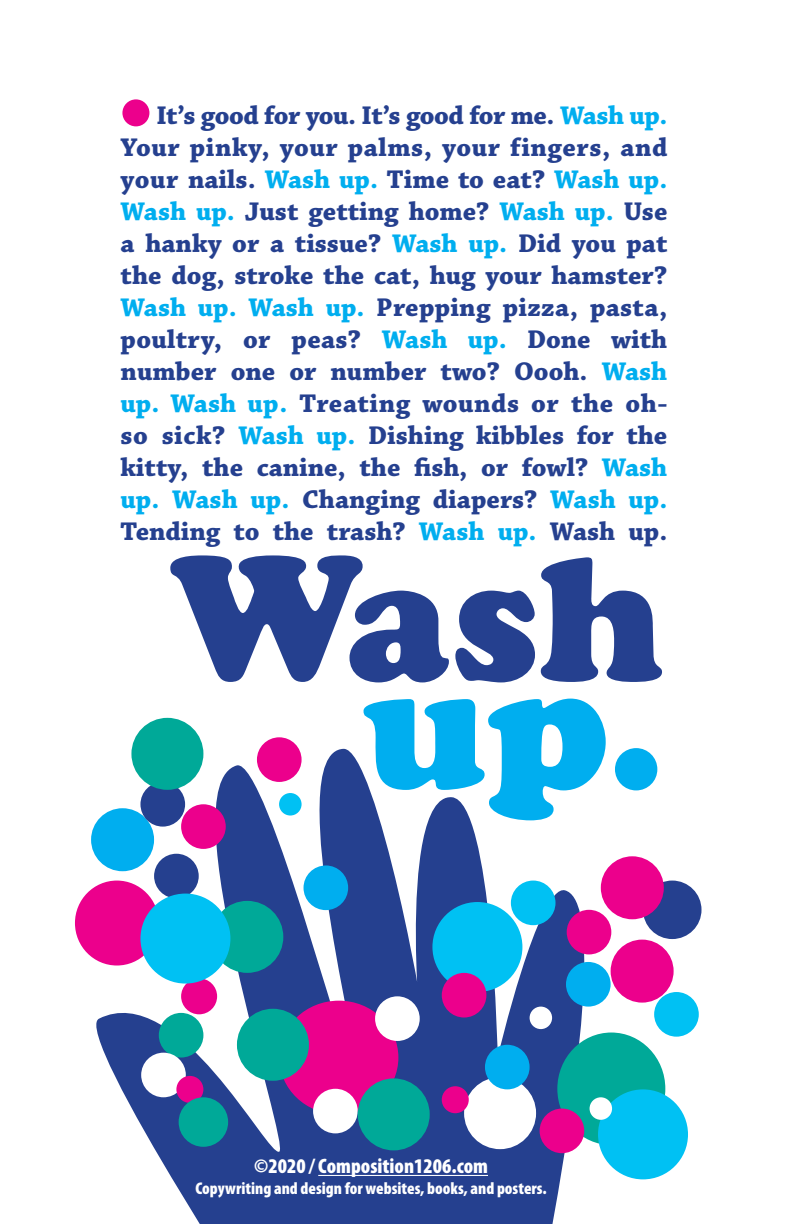
<style>
.page{position:relative;width:792px;height:1224px;background:#fff}
.page>*{position:absolute;margin:0;border:0;box-sizing:border-box;transform-origin:0 0}
.t1{font:175px "Cooper Black Std";color:#25408f}
.t2{font:175px "Cooper Black Std";color:#00aeef}
.t3{font:700 27px/32px "Chaparral Pro";color:#25408f;text-align:justify}
.t4{font:900 condensed 21px "Myriad Pro";color:#fff}
.t5{font:900 condensed 17px "Myriad Pro";color:#fff}
.s1{font-size:71px;color:#ec008c}
.s2{color:#00aeef}
</style>
<div class="page">
<svg style="left:75px;top:748px;width:550px;height:476px;fill:#25408f"></svg>
<div style="left:96px;top:813px;width:54px;height:54px;background:#00aeef;border-radius:50%"></div>
<div style="left:91px;top:808px;width:63px;height:63px;border:9px solid #00aeef;border-radius:50%"></div>
<div style="left:511px;top:881px;width:45px;height:44px;background:#00c1f3;border-radius:50%"></div>
<div style="left:154px;top:854px;width:45px;height:44px;background:#25408f;border-radius:50%"></div>
<div style="left:211px;top:901px;width:72px;height:72px;background:#00a998;border-radius:50%"></div>
<div style="left:257px;top:737px;width:45px;height:45px;background:#ec008c;border-radius:50%"></div>
<div style="left:304px;top:865px;width:44px;height:45px;background:#00aeef;border-radius:50%"></div>
<div style="left:140px;top:782px;width:45px;height:45px;background:#25408f;border-radius:50%"></div>
<div style="left:557px;top:1033px;width:108px;height:112px;background:#00a998;border-radius:50%"></div>
<div style="left:566px;top:962px;width:45px;height:45px;background:#00aeef;border-radius:50%"></div>
<div style="left:611px;top:940px;width:63px;height:63px;background:#ec008c;border-radius:50%"></div>
<div style="left:464px;top:1077px;width:72px;height:72px;background:#fff;border-radius:50%"></div>
<div style="left:485px;top:1045px;width:45px;height:44px;background:#00aeef;border-radius:50%"></div>
<div style="left:442px;top:1086px;width:27px;height:27px;background:#ec008c;border-radius:50%"></div>
<div style="left:75px;top:881px;width:84px;height:85px;background:#ec008c;border-radius:50%"></div>
<div style="left:279px;top:1001px;width:119px;height:113px;background:#ec008c;border-radius:50%"></div>
<div style="left:159px;top:1013px;width:44px;height:45px;background:#00a998;border-radius:50%"></div>
<div style="left:181px;top:978px;width:36px;height:36px;background:#ec008c;border-radius:50%"></div>
<div style="left:375px;top:996px;width:45px;height:45px;background:#fff;border-radius:50%"></div>
<div style="left:654px;top:992px;width:45px;height:45px;background:#00c1f3;border-radius:50%"></div>
<div style="left:530px;top:1007px;width:22px;height:22px;background:#fff;border-radius:50%"></div>
<div style="left:140px;top:894px;width:90px;height:90px;background:#00c1f3;border-radius:50%"></div>
<div style="left:432px;top:902px;width:90px;height:90px;background:#00c1f3;border-radius:50%"></div>
<div style="left:141px;top:1053px;width:45px;height:44px;background:#fff;border-radius:50%"></div>
<div style="left:313px;top:1089px;width:45px;height:44px;background:#fff;border-radius:50%"></div>
<div style="left:181px;top:804px;width:45px;height:45px;background:#ec008c;border-radius:50%"></div>
<div style="left:567px;top:910px;width:44px;height:44px;background:#ec008c;border-radius:50%"></div>
<div style="left:176px;top:1076px;width:27px;height:27px;background:#ec008c;border-radius:50%"></div>
<div style="left:442px;top:973px;width:44px;height:45px;background:#ec008c;border-radius:50%"></div>
<div style="left:643px;top:881px;width:59px;height:58px;background:#25408f;border-radius:50%"></div>
<div style="left:131px;top:718px;width:72px;height:72px;background:#00a998;border-radius:50%"></div>
<div style="left:358px;top:1078px;width:72px;height:72px;background:#00a998;border-radius:50%"></div>
<div style="left:179px;top:1097px;width:49px;height:50px;background:#00a998;border-radius:50%"></div>
<div style="left:237px;top:1009px;width:72px;height:72px;background:#00a998;border-radius:50%"></div>
<div style="left:598px;top:1089px;width:90px;height:90px;background:#00c1f3;border-radius:50%"></div>
<div style="left:601px;top:856px;width:63px;height:63px;background:#ec008c;border-radius:50%"></div>
<div style="left:590px;top:1097px;width:22px;height:23px;background:#fff;border-radius:50%"></div>
<div style="left:540px;top:1109px;width:44px;height:44px;background:#ec008c;border-radius:50%"></div>
<div style="left:279px;top:793px;width:23px;height:23px;background:#00c1f3;border-radius:50%"></div>
<hr style="left:318px;top:1175px;width:170px;height:1px;background:#fff">
<div style="left:122px;top:99px;width:27px;height:27px;background:#ec008c;border-radius:50%"></div>
<p class="t3" style="left:121px;top:100px;width:548px"><span class="s1">•</span> It’s good for you. It’s good for me. <span class="s2">Wash up.<br></span>Your pinky, your palms, your fingers, and your nails. <span class="s2">Wash up.</span> Time to eat? <span class="s2">Wash up.<br>Wash up.</span> Just getting home? <span class="s2">Wash up.</span> Use a hanky or a tissue? <span class="s2">Wash up.</span> Did you pat the dog, stroke the cat, hug your hamster?<br><span class="s2">Wash up. Wash up.</span> Prepping pizza, pasta, poultry, or peas? <span class="s2">Wash up.</span> Done with number one or number two? Oooh. <span class="s2">Wash up. Wash up.</span> Treating wounds or the oh&shy;so sick? <span class="s2">Wash up.</span> Dishing kibbles for the kitty, the canine, the fish, or fowl? <span class="s2">Wash up. Wash up.</span> Changing diapers? <span class="s2">Wash up.<br></span>Tending to the trash? <span class="s2">Wash up.</span> Wash up.</p>
<h1 class="t1" style="left:170px;top:513px;width:495px">Wash</h1>
<h1 class="t2" style="left:362px;top:621px;width:304px">up.</h1>
<p class="t4" style="left:254px;top:1155px;width:235px">©2020 / Composition1206.com</p>
<p class="t5" style="left:195px;top:1179px;width:353px">Copywriting and design for websites, books, and posters.</p>
</div>
